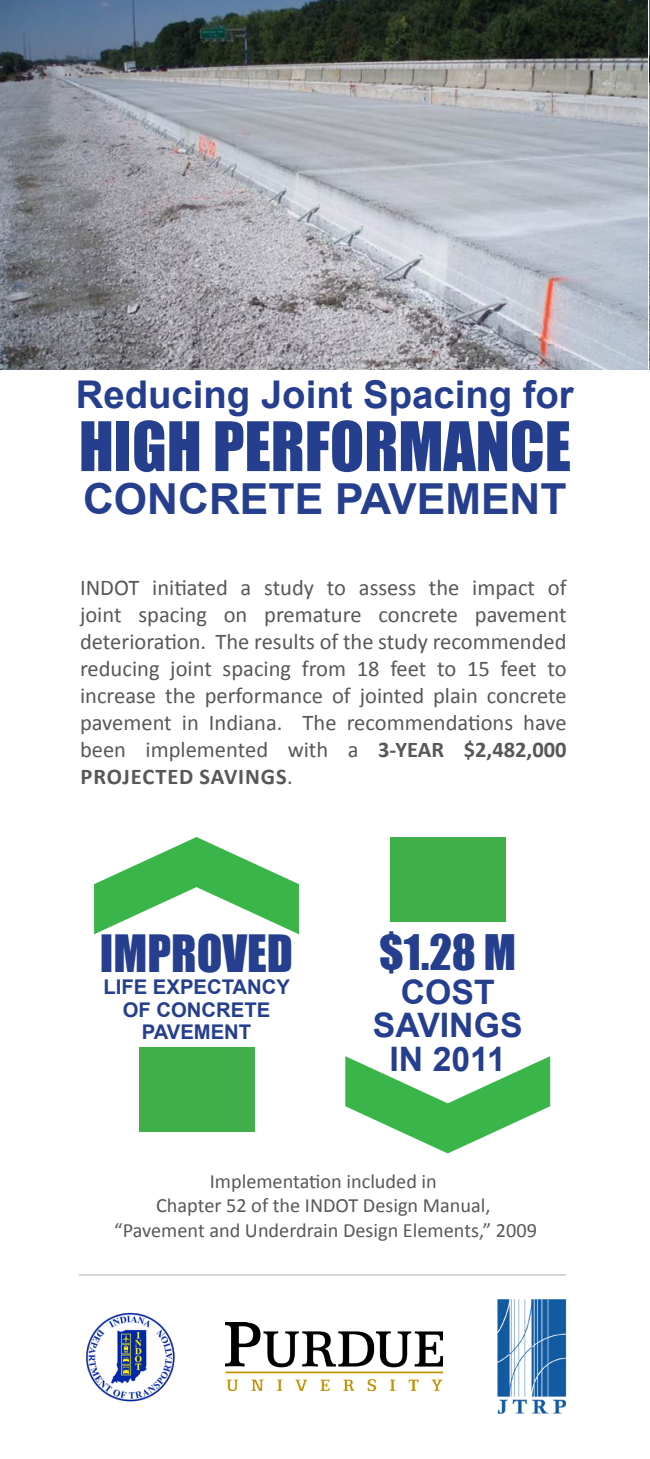
<style>
.page{position:relative;width:650px;height:1459px;background:#fff}
.page>*{position:absolute;margin:0;border:0;box-sizing:border-box;transform-origin:0 0}
.t1{font:63px "Impact";color:#253f8e}
.t2{font:47.25px "Impact";color:#253f8e}
.t3{font:45px "Impact";color:#253f8e}
.t4{font:700 42.75px "Arial";color:#253f8e}
.t5{font:700 38.25px "Arial";color:#253f8e}
.t6{font:700 33.75px "Arial";color:#253f8e}
.t7{font:22.5px/27px "Calibri";color:#57585a;text-align:justify}
.t8{font:20.25px "Calibri";color:#57585a}
.t9{font:700 20.25px "Arial";color:#253f8e}
.s1{font-weight:700}
</style>
<div class="page">
<img style="left:0;top:1px;width:648px;height:369px">
<img style="left:86px;top:1312px;width:89px;height:90px">
<img style="left:225px;top:1323px;width:217px;height:68px">
<hr style="left:79px;top:1274px;width:486px;height:1px;background:#57585a">
<img style="left:497px;top:1299px;width:70px;height:115px">
<svg style="left:94px;top:837px;width:205px;height:97px"></svg>
<div style="left:139px;top:1047px;width:115px;height:84px;background:#40ae49"></div>
<svg style="left:345px;top:1056px;width:204px;height:97px"></svg>
<div style="left:389px;top:837px;width:116px;height:84px;background:#40ae49"></div>
<p class="t5" style="left:76px;top:369px;width:499px">Reducing Joint Spacing for</p>
<p class="t1" style="left:79px;top:397px;width:493px">HIGH PERFORMANCE</p>
<p class="t4" style="left:83px;top:470px;width:484px">CONCRETE PAVEMENT</p>
<p class="t7" style="left:80px;top:574px;width:488px">INDOT initiated a study to assess the impact of joint spacing on premature concrete pavement deterioration. The results of the study recommended reducing joint spacing from 18 feet to 15 feet to increase the performance of jointed plain concrete pavement in Indiana. The recommendations have been implemented with a <span class="s1">3-YEAR $2,482,000<br>PROJECTED SAVINGS</span>.</p>
<p class="t2" style="left:100px;top:916px;width:194px">IMPROVED</p>
<p class="t9" style="left:103px;top:973px;width:188px">LIFE EXPECTANCY</p>
<p class="t9" style="left:123px;top:996px;width:149px">OF CONCRETE</p>
<p class="t9" style="left:142px;top:1018px;width:111px">PAVEMENT</p>
<p class="t3" style="left:379px;top:917px;width:138px">$1.28 M</p>
<p class="t6" style="left:400px;top:969px;width:95px">COST</p>
<p class="t6" style="left:372px;top:1003px;width:151px">SAVINGS</p>
<p class="t6" style="left:389px;top:1036px;width:118px">IN 2011</p>
<p class="t8" style="left:209px;top:1168px;width:228px">Implementation included in</p>
<p class="t8" style="left:156px;top:1192px;width:336px">Chapter 52 of the INDOT Design Manual,</p>
<p class="t8" style="left:114px;top:1217px;width:424px">“Pavement and Underdrain Design Elements,” 2009</p>
</div>
